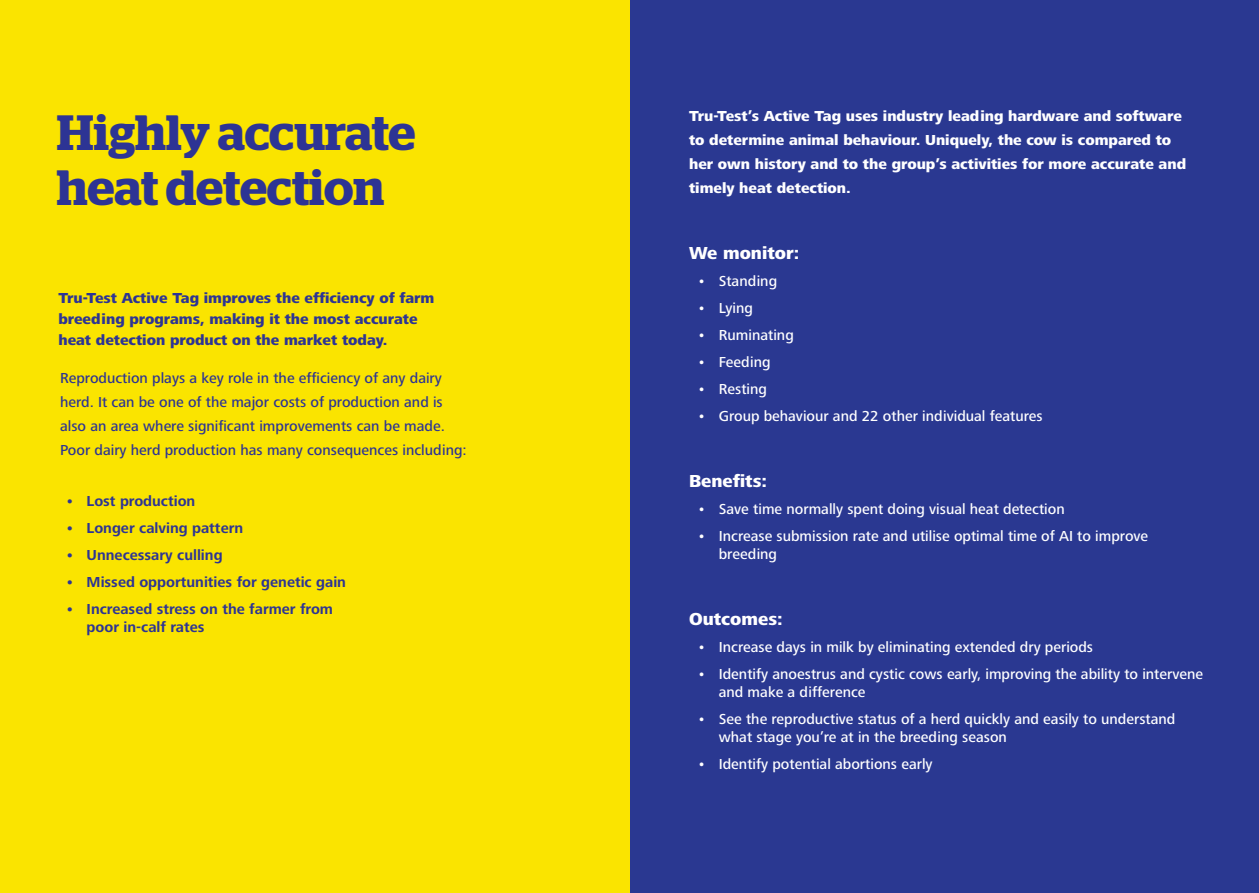
<style>
.page{position:relative;width:1259px;height:893px;background:#fff}
.page>*{position:absolute;margin:0;border:0;box-sizing:border-box;transform-origin:0 0}
.t1{font:600 49.5px/55.5px "Stag";letter-spacing:-.005em;color:#2d3494}
.t2{font:800 18px "Frutiger Next Pro";color:#fff}
.t3{font:500 15px/18px "Frutiger Next Pro";color:#fff}
.t4{font:500 15px/24px "Frutiger Next Pro";color:#2d3494}
.t5{font:800 15px/24px "Frutiger Next Pro";color:#fff}
.t6{font:700 15px/18px "Frutiger Next Pro";color:#2d3494}
.t7{font:800 15px/21px "Frutiger Next Pro";color:#2d3494}
</style>
<div class="page">
<div style="left:0;top:0;width:630px;height:893px;background:#fae400"></div>
<div style="left:630px;top:0;width:629px;height:893px;background:#2a3891"></div>
<h1 class="t1" style="left:57px;top:105px;width:360px">Highly accurate heat detection</h1>
<p class="t7" style="left:58px;top:288px;width:377px">Tru-Test Active Tag improves the efficiency of farm breeding programs, making it the most accurate heat detection product on the market today.</p>
<p class="t4" style="left:60px;top:366px;width:408px">Reproduction plays a key role in the efficiency of any dairy herd. It can be one of the major costs of production and is also an area where significant improvements can be made.<br>Poor dairy herd production has many consequences including:</p>
<p class="t6" style="left:65px;top:492px;width:131px">• Lost production</p>
<p class="t6" style="left:65px;top:519px;width:179px">• Longer calving pattern</p>
<p class="t6" style="left:65px;top:546px;width:159px">• Unnecessary culling</p>
<p class="t6" style="left:65px;top:573px;width:282px">• Missed opportunities for genetic gain</p>
<p class="t6" style="left:87px;top:600px;width:248px;text-indent:-21px">• Increased stress on the farmer from poor in-calf rates</p>
<p class="t5" style="left:689px;top:104px;width:498px">Tru-Test’s Active Tag uses industry leading hardware and software to determine animal behaviour. Uniquely, the cow is compared to her own history and to the group’s activities for more accurate and timely heat detection.</p>
<p class="t2" style="left:689px;top:243px;width:112px">We monitor:</p>
<p class="t3" style="left:697px;top:272px;width:81px">• Standing</p>
<p class="t3" style="left:697px;top:299px;width:57px">• Lying</p>
<p class="t3" style="left:697px;top:326px;width:98px">• Ruminating</p>
<p class="t3" style="left:697px;top:353px;width:75px">• Feeding</p>
<p class="t3" style="left:697px;top:380px;width:71px">• Resting</p>
<p class="t3" style="left:697px;top:407px;width:347px">• Group behaviour and 22 other individual features</p>
<p class="t2" style="left:689px;top:471px;width:80px">Benefits:</p>
<p class="t3" style="left:697px;top:500px;width:369px">• Save time normally spent doing visual heat detection</p>
<p class="t3" style="left:719px;top:527px;width:431px;text-indent:-21px">• Increase submission rate and utilise optimal time of AI to improve breeding</p>
<p class="t2" style="left:689px;top:609px;width:95px">Outcomes:</p>
<p class="t3" style="left:697px;top:638px;width:397px">• Increase days in milk by eliminating extended dry periods</p>
<p class="t3" style="left:719px;top:665px;width:486px;text-indent:-21px">• Identify anoestrus and cystic cows early, improving the ability to intervene and make a difference</p>
<p class="t3" style="left:719px;top:710px;width:458px;text-indent:-21px">• See the reproductive status of a herd quickly and easily to understand what stage you’re at in the breeding season</p>
<p class="t3" style="left:697px;top:755px;width:237px">• Identify potential abortions early</p>
</div>
